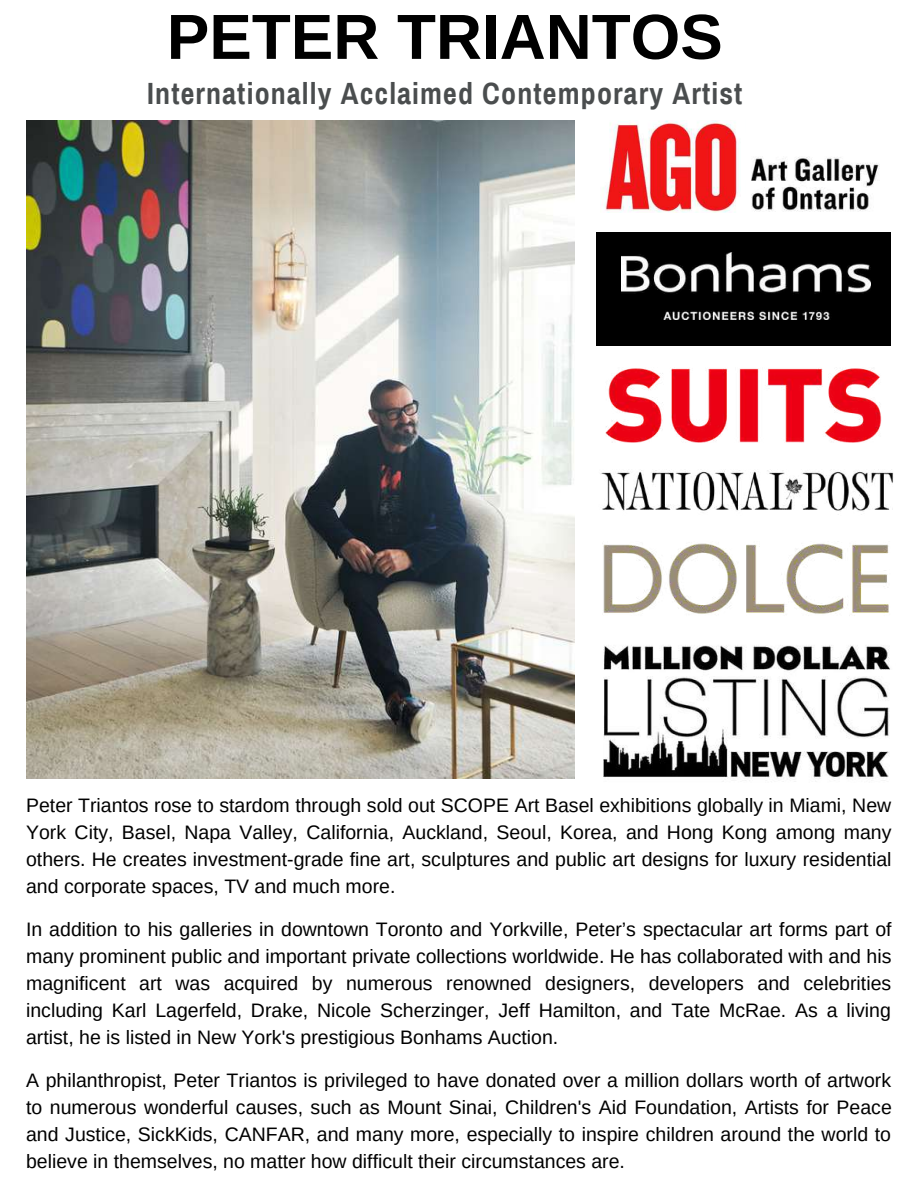
<style>
.page{position:relative;width:918px;height:1188px;background:#fff}
.page>*{position:absolute;margin:0;border:0;box-sizing:border-box;transform-origin:0 0}
.t1{font:700 63.75px "Arimo";color:#000}
.t2{font:700 30px "Archivo Narrow";letter-spacing:.04em;color:#4a4d4e}
.t3{font:19.5px/27px "Arimo";color:#000;text-align:justify}
</style>
<div class="page">
<img style="left:26px;top:121px;width:548px;height:658px">
<div style="left:596px;top:232px;width:294px;height:114px;background:#000"></div>
<img style="left:603px;top:543px;width:286px;height:73px">
<img style="left:604px;top:120px;width:134px;height:93px">
<img style="left:603px;top:645px;width:287px;height:136px">
<img style="left:622px;top:252px;width:248px;height:42px">
<img style="left:663px;top:310px;width:167px;height:9px">
<img style="left:605px;top:368px;width:276px;height:75px">
<img style="left:601px;top:470px;width:293px;height:41px">
<img style="left:751px;top:157px;width:129px;height:55px">
<h1 class="t1" style="left:167px;top:1px;width:557px">PETER TRIANTOS</h1>
<h2 class="t2" style="left:147px;top:77px;width:597px">Internationally Acclaimed Contemporary Artist</h2>
<p class="t3" style="left:26px;top:791px;width:867px">Peter Triantos rose to stardom through sold out SCOPE Art Basel exhibitions globally in Miami, New York City, Basel, Napa Valley, California, Auckland, Seoul, Korea, and Hong Kong among many others. He creates investment-grade fine art, sculptures and public art designs for luxury residential and corporate spaces, TV and much more.</p>
<p class="t3" style="left:26px;top:915px;width:867px">In addition to his galleries in downtown Toronto and Yorkville, Peter’s spectacular art forms part of many prominent public and important private collections worldwide. He has collaborated with and his magnificent art was acquired by numerous renowned designers, developers and celebrities including Karl Lagerfeld, Drake, Nicole Scherzinger, Jeff Hamilton, and Tate McRae. As a living artist, he is listed in New York's prestigious Bonhams Auction.</p>
<p class="t3" style="left:26px;top:1066px;width:867px">A philanthropist, Peter Triantos is privileged to have donated over a million dollars worth of artwork to numerous wonderful causes, such as Mount Sinai, Children's Aid Foundation, Artists for Peace and Justice, SickKids, CANFAR, and many more, especially to inspire children around the world to believe in themselves, no matter how difficult their circumstances are.</p>
</div>
